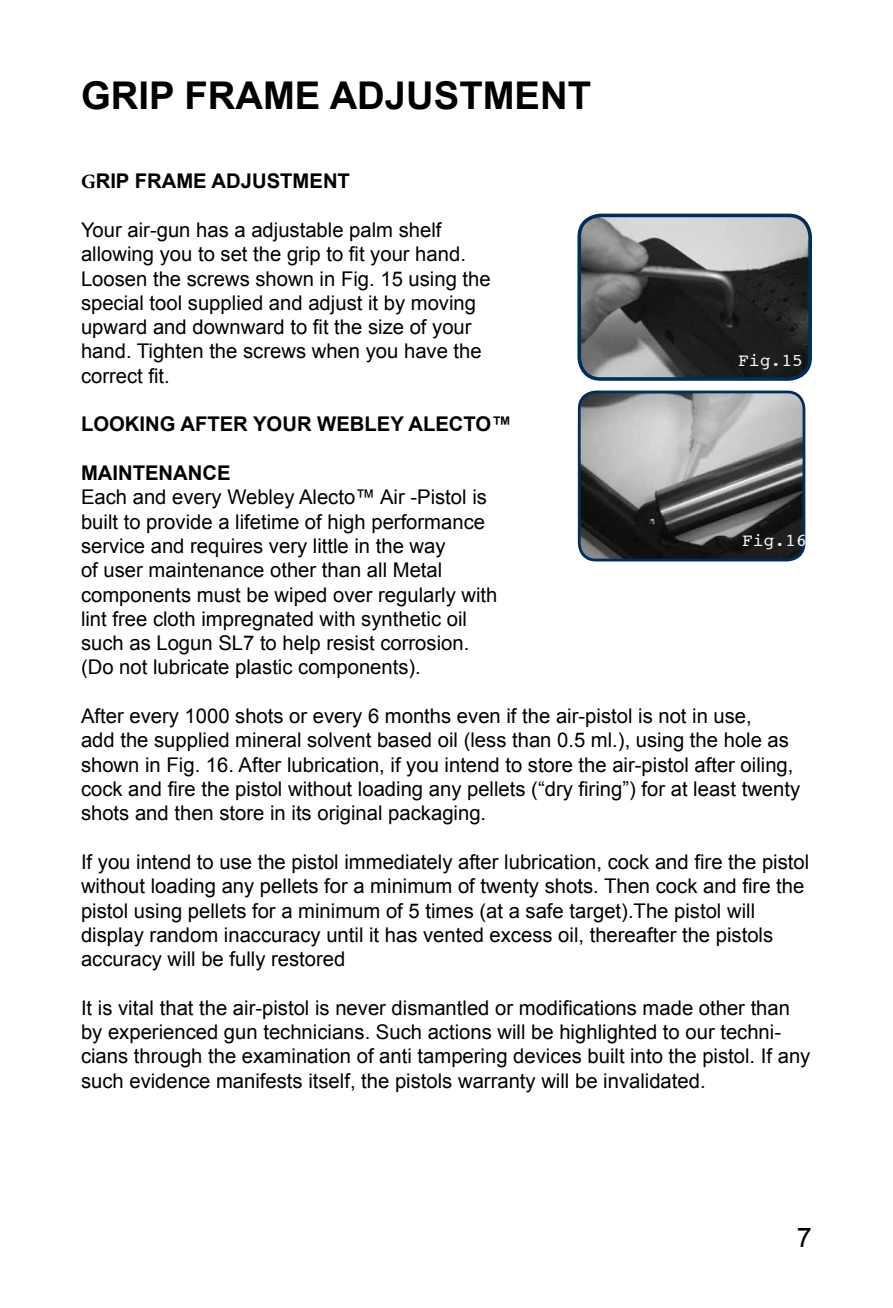
<style>
.page{position:relative;width:893px;height:1308px;background:#fff}
.page>*{position:absolute;margin:0;border:0;box-sizing:border-box;transform-origin:0 0}
.t1{font:700 38.25px "Arial";color:#000}
.t2{font:27px "Arial";color:#000}
.t3{font:20.25px/24.3px "Arial";color:#000}
.t4{font:700 20.25px "Arial";color:#000}
.t5{font:18px "Courier";color:#fff}
.s1{font-family:"Minion Pro"}
</style>
<div class="page">
<img style="left:579px;top:215px;width:231px;height:161px">
<div style="left:577px;top:214px;width:235px;height:167px;border:4px solid #002e5f;border-radius:22px"></div>
<img style="left:579px;top:394px;width:225px;height:166px">
<div style="left:578px;top:390px;width:227px;height:171px;border:3px solid #002e5f;border-radius:17px"></div>
<h1 class="t1" style="left:81px;top:70px;width:512px">GRIP FRAME ADJUSTMENT</h1>
<p class="t4" style="left:81px;top:168px;width:270px"><span class="s1">G</span>RIP FRAME ADJUSTMENT</p>
<p class="t3" style="left:81px;top:218px;width:411px">Your air-gun has a adjustable palm shelf allowing you to set the grip to fit your hand.<br>Loosen the screws shown in Fig. 15 using the special tool supplied and adjust it by moving upward and downward to fit the size of your hand. Tighten the screws when you have the correct fit.</p>
<p class="t4" style="left:81px;top:411px;width:432px">LOOKING AFTER YOUR WEBLEY ALECTO™</p>
<p class="t4" style="left:81px;top:459px;width:151px">MAINTENANCE</p>
<p class="t3" style="left:81px;top:485px;width:418px">Each and every Webley Alecto™ Air -Pistol is built to provide a lifetime of high performance service and requires very little in the way<br>of user maintenance other than all Metal components must be wiped over regularly with lint free cloth impregnated with synthetic oil such as Logun SL7 to help resist corrosion. (Do not lubricate plastic components).</p>
<p class="t3" style="left:81px;top:704px;width:721px">After every 1000 shots or every 6 months even if the air-pistol is not in use,<br>add the supplied mineral solvent based oil (less than 0.5 ml.), using the hole as shown in Fig. 16. After lubrication, if you intend to store the air-pistol after oiling, cock and fire the pistol without loading any pellets (“dry firing”) for at least twenty shots and then store in its original packaging.</p>
<p class="t3" style="left:81px;top:850px;width:730px">If you intend to use the pistol immediately after lubrication, cock and fire the pistol without loading any pellets for a minimum of twenty shots. Then cock and fire the pistol using pellets for a minimum of 5 times (at a safe target).The pistol will display random inaccuracy until it has vented excess oil, thereafter the pistols accuracy will be fully restored</p>
<p class="t3" style="left:81px;top:995px;width:731px">It is vital that the air-pistol is never dismantled or modifications made other than by experienced gun technicians. Such actions will be highlighted to our techni&shy;cians through the examination of anti tampering devices built into the pistol. If any such evidence manifests itself, the pistols warranty will be invalidated.</p>
<p class="t5" style="left:738px;top:346px;width:66px">Fig.15</p>
<p class="t5" style="left:742px;top:526px;width:66px">Fig.16</p>
<h2 class="t2" style="left:797px;top:1219px;width:17px">7</h2>
</div>
